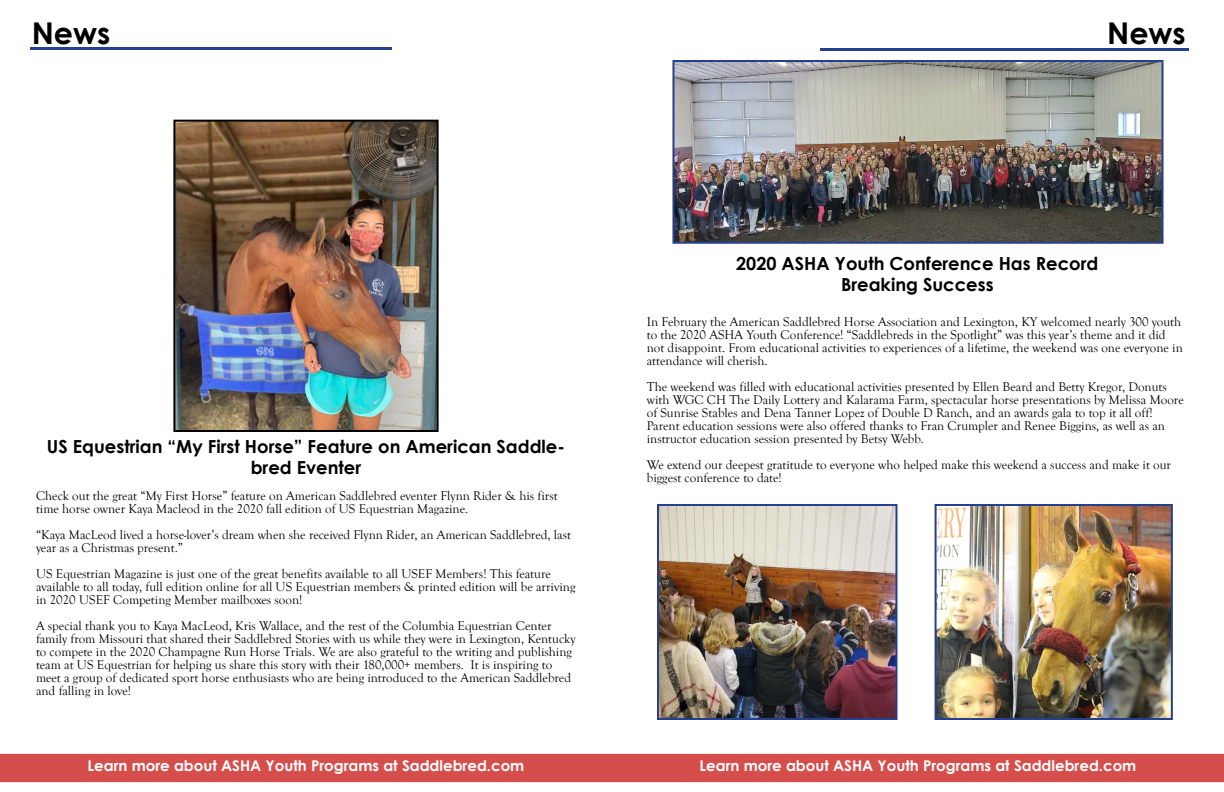
<style>
.page{position:relative;width:1224px;height:792px;background:#fff}
.page>*{position:absolute;margin:0;border:0;box-sizing:border-box;transform-origin:0 0}
.t1{font:700 30px "Century Gothic";color:#000}
.t2{font:700 18px/21.6px "Century Gothic";color:#000;text-align:center}
.t3{font:700 15px "Century Gothic";color:#fff}
.t4{font:13px/13px "Goudy Old Style T";color:#000}
</style>
<div class="page">
<hr style="left:30px;top:47px;width:362px;height:3px;background:#25408f">
<img style="left:176px;top:123px;width:260px;height:306px">
<div style="left:173px;top:120px;width:266px;height:312px;border:2px solid #000"></div>
<div style="left:0;top:754px;width:611px;height:28px;background:#d64e4b"></div>
<hr style="left:821px;top:48px;width:368px;height:3px;background:#25408f">
<img style="left:675px;top:63px;width:486px;height:178px">
<div style="left:672px;top:60px;width:492px;height:184px;border:2px solid #25408f"></div>
<img style="left:660px;top:507px;width:234px;height:210px">
<div style="left:657px;top:504px;width:240px;height:216px;border:2px solid #25408f"></div>
<img style="left:938px;top:507px;width:232px;height:210px">
<div style="left:935px;top:504px;width:238px;height:216px;border:2px solid #25408f"></div>
<div style="left:612px;top:754px;width:611px;height:28px;background:#d64e4b"></div>
<h1 class="t1" style="left:32px;top:11px;width:80px">News</h1>
<h1 class="t1" style="left:1107px;top:11px;width:80px">News</h1>
<h2 class="t2" style="left:47px;top:435px;width:520px">US Equestrian “My First Horse” Feature on American Saddle&shy;bred Eventer</h2>
<p class="t4" style="left:36px;top:490px;width:523px">Check out the great “My First Horse” feature on American Saddlebred eventer Flynn Rider &amp; his first time horse owner Kaya Macleod in the 2020 fall edition of US Equestrian Magazine.</p>
<p class="t4" style="left:36px;top:529px;width:537px">“Kaya MacLeod lived a horse-lover’s dream when she received Flynn Rider, an American Saddlebred, last year as a Christmas present.”</p>
<p class="t4" style="left:36px;top:568px;width:541px">US Equestrian Magazine is just one of the great benefits available to all USEF Members! This feature available to all today, full edition online for all US Equestrian members &amp; printed edition will be arriving in 2020 USEF Competing Member mailboxes soon!</p>
<p class="t4" style="left:36px;top:620px;width:541px">A special thank you to Kaya MacLeod, Kris Wallace, and the rest of the Columbia Equestrian Center family from Missouri that shared their Saddlebred Stories with us while they were in Lexington, Kentucky to compete in the 2020 Champagne Run Horse Trials. We are also grateful to the writing and publishing team at US Equestrian for helping us share this story with their 180,000+ members. It is inspiring to meet a group of dedicated sport horse enthusiasts who are being introduced to the American Saddlebred and falling in love!</p>
<p class="t3" style="left:88px;top:755px;width:438px">Learn more about ASHA Youth Programs at Saddlebred.com</p>
<h2 class="t2" style="left:736px;top:251px;width:364px">2020 ASHA Youth Conference Has Record<br>Breaking Success</h2>
<p class="t4" style="left:647px;top:315px;width:538px">In February the American Saddlebred Horse Association and Lexington, KY welcomed nearly 300 youth to the 2020 ASHA Youth Conference! “Saddlebreds in the Spotlight” was this year’s theme and it did not disappoint. From educational activities to experiences of a lifetime, the weekend was one everyone in attendance will cherish.</p>
<p class="t4" style="left:647px;top:380px;width:538px">The weekend was filled with educational activities presented by Ellen Beard and Betty Kregor, Donuts with WGC CH The Daily Lottery and Kalarama Farm, spectacular horse presentations by Melissa Moore of Sunrise Stables and Dena Tanner Lopez of Double D Ranch, and an awards gala to top it all off!<br>Parent education sessions were also offered thanks to Fran Crumpler and Renee Biggins, as well as an instructor education session presented by Betsy Webb.</p>
<p class="t4" style="left:647px;top:458px;width:526px">We extend our deepest gratitude to everyone who helped make this weekend a success and make it our biggest conference to date!</p>
<p class="t3" style="left:700px;top:755px;width:438px">Learn more about ASHA Youth Programs at Saddlebred.com</p>
</div>
